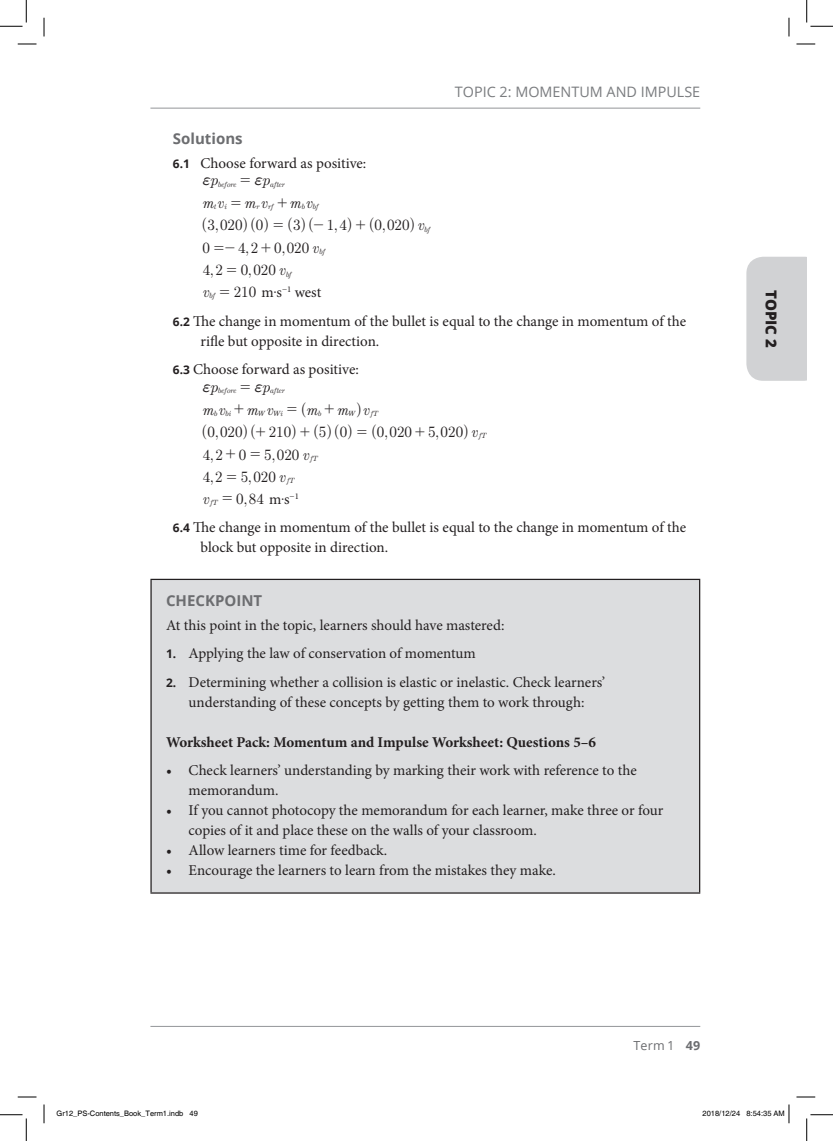
<style>
.page{position:relative;width:833px;height:1141px;background:#fff}
.page>*{position:absolute;margin:0;border:0;box-sizing:border-box;transform-origin:0 0}
.t1{font:15px/20px "Minion Pro";letter-spacing:-.005em;color:#231f20}
.t2{font:15px/22.5px "MM Century New";color:#231f20}
.t3{font:700 15px "Minion Pro";color:#231f20}
.t4{font:700 15px "Open Sans";color:#6c6d70}
.t5{font:italic 15px/22.6px "MM Century New";color:#231f20;text-align:right}
.t6{font:800 15px "Open Sans";color:#231f20}
.t7{font:italic 15px "MM Century Old Greek";color:#231f20}
.t8{font:14.38px "Open Sans";color:#7a7c7f}
.t9{font:12.5px "Open Sans";color:#6c6d70}
.t10{font:7.5px "Helvetica";color:#000}
.t11{font:italic 7.5px "MM Century New";color:#231f20}
.s1{font-family:"Open Sans";font-weight:700;font-size:11.88px}
.s2{font-style:normal}
.s3{font-family:"MM Century Old Greek"}
.s4{font-family:"MM Century New"}
.s5{font-style:italic}
.s6{font-family:"MM Century New";font-style:italic}
.s7{font-family:"MM Century New";font-style:italic;font-size:7.5px}
.s8{font-family:"MM Century Old Greek";font-style:italic}
.s9{font-style:italic;font-size:7.5px}
.s10{font-family:"Minion Pro"}
.s11{font-weight:700}
</style>
<div class="page">
<hr style="left:150px;top:108px;width:549px;height:1px;background:#939598">
<hr style="left:150px;top:1025px;width:549px;height:1px;background:#939598">
<div style="left:746px;top:257px;width:60px;height:124px;background:#d1d2d4"></div>
<div style="left:151px;top:579px;width:548px;height:313px;background:#dcdddf"></div>
<hr style="left:150px;top:578px;width:549px;height:2px;background:#231f20">
<hr style="left:150px;top:580px;width:2px;height:312px;background:#231f20">
<hr style="left:698px;top:580px;width:1px;height:312px;background:#231f20">
<hr style="left:150px;top:892px;width:549px;height:1px;background:#231f20">
<svg style="left:18px;top:43px;width:18px;height:2px"></svg>
<svg style="left:796px;top:43px;width:18px;height:2px"></svg>
<svg style="left:18px;top:1096px;width:18px;height:1px"></svg>
<svg style="left:796px;top:1096px;width:18px;height:1px"></svg>
<svg style="left:43px;top:18px;width:2px;height:18px"></svg>
<svg style="left:43px;top:1104px;width:2px;height:19px"></svg>
<svg style="left:788px;top:18px;width:1px;height:18px"></svg>
<svg style="left:0;top:0;width:27px;height:27px"></svg>
<svg style="left:0;top:1114px;width:27px;height:26px"></svg>
<svg style="left:806px;top:0;width:26px;height:27px"></svg>
<svg style="left:806px;top:1114px;width:26px;height:26px"></svg>
<svg style="left:788px;top:1104px;width:1px;height:19px"></svg>
<p class="t4" style="left:173px;top:128px;width:71px">Solutions</p>
<p class="t1" style="left:173px;top:153px;width:195px"><span class="s1">6.1</span> Choose forward as positive:</p>
<p class="t8" style="left:454px;top:82px;width:247px">TOPIC 2: MOMENTUM AND IMPULSE</p>
<p class="t5" style="left:203px;top:169px;width:69px"><span class="s2">=</span><span class="s3">f</span>p<br>mv <span class="s2">=</span>m v</p>
<p class="t7" style="left:202px;top:173px;width:17px">f<span class="s4">p</span></p>
<p class="t11" style="left:218px;top:180px;width:20px">before</p>
<p class="t11" style="left:270px;top:180px;width:16px">after</p>
<p class="t11" style="left:214px;top:203px;width:14px">t i</p>
<p class="t11" style="left:256px;top:203px;width:19px">r rf</p>
<p class="t11" style="left:301px;top:203px;width:18px">b bf</p>
<p class="t5" style="left:277px;top:192px;width:37px"><span class="s2">+</span>m v</p>
<p class="t2" style="left:202px;top:237px;width:118px">0=-4 2 0 020<span class="s5">v<br></span>42 0020<span class="s5">v</span></p>
<p class="t2" style="left:201px;top:215px;width:18px">( ,</p>
<p class="t2" style="left:242px;top:215px;width:124px">)( ) ( )(- +</p>
<p class="t2" style="left:334px;top:215px;width:53px">,) (,</p>
<p class="t2" style="left:374px;top:215px;width:52px">0 020) <span class="s5">v</span></p>
<p class="t2" style="left:207px;top:215px;width:57px">3 020 0</p>
<p class="t2" style="left:293px;top:215px;width:9px">3</p>
<p class="t2" style="left:326px;top:215px;width:22px">1 4</p>
<p class="t2" style="left:273px;top:214px;width:11px">=</p>
<p class="t11" style="left:424px;top:225px;width:7px">bf</p>
<p class="t2" style="left:261px;top:237px;width:11px">+</p>
<p class="t11" style="left:319px;top:248px;width:7px">bf</p>
<p class="t2" style="left:245px;top:237px;width:5px">,</p>
<p class="t2" style="left:281px;top:237px;width:5px">,</p>
<p class="t2" style="left:227px;top:259px;width:11px">=</p>
<p class="t1" style="left:173px;top:278px;width:514px;line-height:28.8px;text-indent:30px"><span class="s6">v</span><span class="s7">bf</span> <span class="s4">= 210</span> m.s<sup>−1</sup> west<br><span class="s1">6.2</span> The change in momentum of the bullet is equal to the change in momentum of the</p>
<p class="t1" style="left:173px;top:326px;width:208px;line-height:28.8px;text-indent:28px">rifle but opposite in direction.<br><span class="s1">6.3</span> Choose forward as positive:</p>
<p class="t2" style="left:287px;top:398px;width:84px">= (<span class="s5">m</span> +<span class="s5">m v</span></p>
<p class="t11" style="left:286px;top:270px;width:7px">bf</p>
<p class="t2" style="left:210px;top:260px;width:5px">,</p>
<p class="t2" style="left:248px;top:260px;width:5px">,</p>
<p class="t7" style="left:202px;top:379px;width:17px">f<span class="s4">p</span></p>
<p class="t2" style="left:240px;top:376px;width:31px">=<span class="s8">f</span><span class="s5">p</span></p>
<p class="t5" style="left:203px;top:398px;width:24px">m v</p>
<p class="t5" style="left:234px;top:398px;width:41px"><span class="s2">+</span>m v</p>
<p class="t2" style="left:202px;top:444px;width:108px">42 0 5020<span class="s5">v<br></span>42 5020<span class="s5">v</span></p>
<p class="t11" style="left:218px;top:387px;width:20px">before</p>
<p class="t11" style="left:270px;top:387px;width:16px">after</p>
<p class="t11" style="left:214px;top:409px;width:18px">b bi</p>
<p class="t11" style="left:258px;top:409px;width:26px">W Wi</p>
<p class="t11" style="left:318px;top:409px;width:5px">b</p>
<p class="t11" style="left:348px;top:409px;width:9px">W</p>
<p class="t11" style="left:371px;top:409px;width:9px">fT</p>
<p class="t2" style="left:356px;top:399px;width:7px">)</p>
<p class="t2" style="left:201px;top:421px;width:18px">( ,</p>
<p class="t2" style="left:207px;top:421px;width:182px">0 020)(+ 210) ( )( ) ( ,</p>
<p class="t2" style="left:435px;top:421px;width:5px">,</p>
<p class="t2" style="left:377px;top:421px;width:103px">0 020 5 020) <span class="s5">v</span></p>
<p class="t2" style="left:319px;top:421px;width:30px">5 0</p>
<p class="t2" style="left:300px;top:421px;width:11px">+</p>
<p class="t2" style="left:357px;top:421px;width:11px">=</p>
<p class="t2" style="left:415px;top:421px;width:11px">+</p>
<p class="t11" style="left:479px;top:432px;width:9px">fT</p>
<p class="t2" style="left:226px;top:443px;width:36px">+ =</p>
<p class="t2" style="left:227px;top:466px;width:11px">=</p>
<p class="t2" style="left:203px;top:487px;width:97px"><span class="s5">v</span><span class="s9">fT</span> = 0 8, 4 <span class="s10">m.s</span><sup>−1</sup></p>
<p class="t1" style="left:200px;top:517px;width:487px;text-indent:-28px"><span class="s1">6.4</span> The change in momentum of the bullet is equal to the change in momentum of the block but opposite in direction.</p>
<p class="t4" style="left:166px;top:589px;width:98px">CHECKPOINT</p>
<p class="t1" style="left:166px;top:615px;width:339px">At this point in the topic, learners should have mastered:</p>
<p class="t1" style="left:166px;top:643px;width:311px"><span class="s1">1.</span> Applying the law of conservation of momentum</p>
<p class="t1" style="left:166px;top:672px;width:440px;text-align:center"><span class="s1">2.</span> Determining whether a collision is elastic or inelastic. Check learners’ understanding of these concepts by getting them to work through:</p>
<p class="t3" style="left:166px;top:731px;width:431px">Worksheet Pack: Momentum and Impulse Worksheet: Questions 5–6</p>
<p class="t1" style="left:188px;top:760px;width:449px;text-indent:-22px">• Check learners’ understanding by marking their work with reference to the memorandum.</p>
<p class="t1" style="left:188px;top:800px;width:476px;text-indent:-22px">• If you cannot photocopy the memorandum for each learner, make three or four copies of it and place these on the walls of your classroom.</p>
<p class="t1" style="left:166px;top:840px;width:222px">• Allow learners time for feedback.</p>
<p class="t1" style="left:166px;top:860px;width:391px">• Encourage the learners to learn from the mistakes they make.</p>
<p class="t11" style="left:310px;top:454px;width:9px">fT</p>
<p class="t2" style="left:210px;top:444px;width:5px">,</p>
<p class="t2" style="left:271px;top:444px;width:5px">,</p>
<p class="t2" style="left:210px;top:466px;width:5px">,</p>
<p class="t2" style="left:248px;top:466px;width:5px">,</p>
<p class="t11" style="left:287px;top:477px;width:9px">fT</p>
<p class="t9" style="left:633px;top:1036px;width:68px">Term 1 <span class="s11">49</span></p>
<p class="t6" style="left:782px;top:290px;width:59px;rotate:90deg">TOPIC 2</p>
<p class="t10" style="left:56px;top:1108px;width:143px">Gr12_PS-Contents_Book_Term1.indb 49</p>
<p class="t10" style="left:702px;top:1108px;width:84px">2018/12/24 8:54:35 AM</p>
</div>
